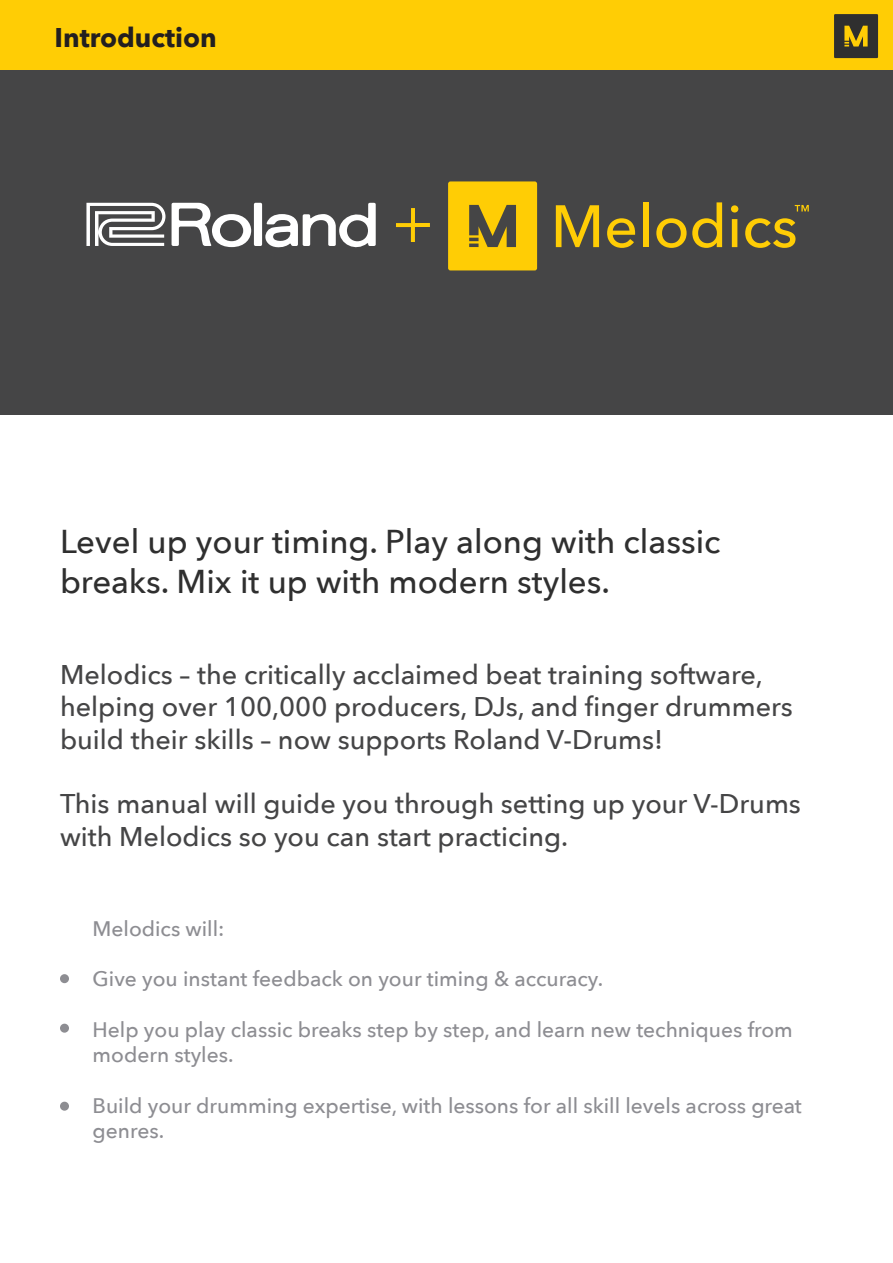
<style>
.page{position:relative;width:893px;height:1263px;background:#fff}
.page>*{position:absolute;margin:0;border:0;box-sizing:border-box;transform-origin:0 0}
.t1{font:500 33px/39.6px "Avenir Next";color:#2f2f2f}
.t2{font:500 27px/32.4px "Avenir Next";color:#454546}
.t3{font:700 27px "Avenir Next";color:#231f20}
.t4{font:500 21px/25.2px "Avenir Next";color:#8d8d92}
</style>
<div class="page">
<div style="left:0;top:70px;width:893px;height:344px;background:#454546"></div>
<svg style="left:86px;top:203px;width:290px;height:45px"></svg>
<svg style="left:396px;top:208px;width:34px;height:34px"></svg>
<div style="left:60px;top:974px;width:9px;height:9px;background:#8d8d92;border-radius:50%"></div>
<div style="left:60px;top:1024px;width:9px;height:9px;background:#8d8d92;border-radius:50%"></div>
<div style="left:60px;top:1102px;width:9px;height:9px;background:#8d8d92;border-radius:50%"></div>
<div style="left:0;top:0;width:893px;height:70px;background:#ffcd05"></div>
<svg style="left:834px;top:14px;width:44px;height:44px;background:#514927"></svg>
<svg style="left:448px;top:181px;width:89px;height:89px"></svg>
<svg style="left:556px;top:205px;width:43px;height:42px"></svg>
<svg style="left:607px;top:218px;width:28px;height:30px"></svg>
<div style="left:643px;top:202px;width:5px;height:45px;background:#ffcd05"></div>
<svg style="left:656px;top:202px;width:66px;height:46px"></svg>
<svg style="left:731px;top:205px;width:7px;height:42px"></svg>
<svg style="left:745px;top:218px;width:50px;height:30px"></svg>
<svg style="left:795px;top:205px;width:14px;height:7px"></svg>
<p class="t3" style="left:55px;top:14px;width:164px">Introduction</p>
<p class="t1" style="left:60px;top:520px;width:662px">Level up your timing. Play along with classic breaks. Mix it up with modern styles.</p>
<p class="t2" style="left:60px;top:657px;width:734px">Melodics – the critically acclaimed beat training software, helping over 100,000 producers, DJs, and finger drummers build their skills – now supports Roland V-Drums!</p>
<p class="t2" style="left:60px;top:787px;width:742px">This manual will guide you through setting up your V-Drums with Melodics so you can start practicing.</p>
<p class="t4" style="left:93px;top:915px;width:133px">Melodics will:</p>
<p class="t4" style="left:93px;top:966px;width:512px">Give you instant feedback on your timing &amp; accuracy.</p>
<p class="t4" style="left:93px;top:1016px;width:702px">Help you play classic breaks step by step, and learn new techniques from modern styles.</p>
<p class="t4" style="left:93px;top:1092px;width:711px">Build your drumming expertise, with lessons for all skill levels across great genres.</p>
</div>
